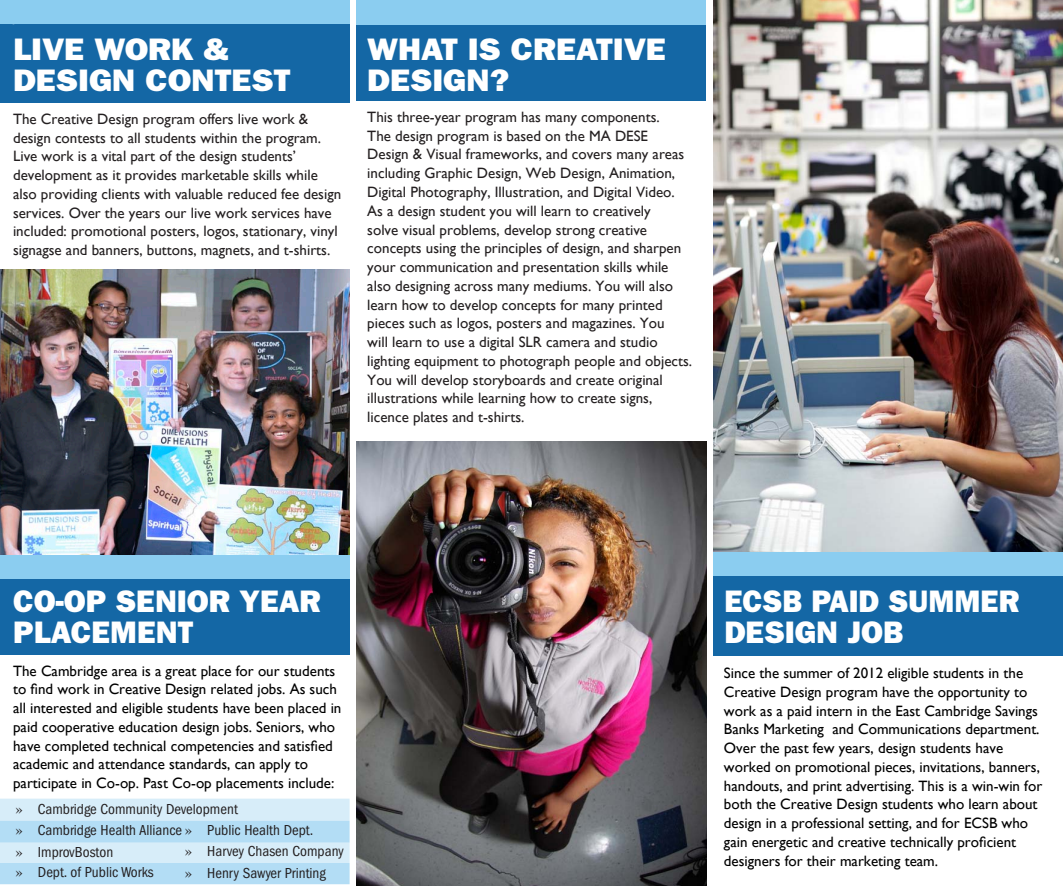
<style>
.page{position:relative;width:1063px;height:886px;background:#fff}
.page>*{position:absolute;margin:0;border:0;box-sizing:border-box;transform-origin:0 0}
.t1{font:31.25px/31.2px "ITC Franklin Gothic Std Hvy";color:#fff}
.t2{font:31.25px "ITC Franklin Gothic Std Hvy";color:#fff;scale:1.08 1}
.t3{font:31.25px "ITC Franklin Gothic Std Hvy";color:#fff;scale:1.15 1}
.t4{font:15px/18.8px "Gill Sans";color:#231f20}
.t5{font:15px/18.8px "Gill Sans";color:#000}
.List_2{font:condensed 15px "ITC Franklin Gothic Std";color:#231f20}
.s1{font-family:"Times";font-stretch:normal}
</style>
<div class="page">
<img style="left:713px;top:0;width:350px;height:552px">
<img style="left:0;top:270px;width:350px;height:285px">
<div style="left:713px;top:570px;width:350px;height:86px;background:#1467a5"></div>
<div style="left:357px;top:14px;width:349px;height:87px;background:#1467a5"></div>
<div style="left:0;top:15px;width:350px;height:87px;background:#1467a5"></div>
<div style="left:0;top:579px;width:350px;height:76px;background:#1467a5"></div>
<div style="left:713px;top:552px;width:350px;height:24px;background:#8bcdf0"></div>
<div style="left:357px;top:1px;width:349px;height:24px;background:#8bcdf0"></div>
<div style="left:0;top:1px;width:350px;height:23px;background:#8bcdf0"></div>
<div style="left:0;top:555px;width:350px;height:24px;background:#8bcdf0"></div>
<img style="left:357px;top:441px;width:349px;height:445px">
<svg style="left:0;top:798px;width:350px;height:86px;background:#c5e5f7"></svg>
<p class="t2" style="left:13px;top:30px;width:202px">LIVE WORK &amp;</p>
<p class="t2" style="left:13px;top:62px;width:258px">DESIGN CONTEST</p>
<p class="t4" style="left:13px;top:109px;width:330px">The Creative Design program offers live work &amp; design contests to all students within the program.<br>Live work is a vital part of the design students’ development as it provides marketable skills while also providing clients with valuable reduced fee design services. Over the years our live work services have included: promotional posters, logos, stationary, vinyl signagse and banners, buttons, magnets, and t-shirts.</p>
<p class="t3" style="left:368px;top:12px;width:251px">What is Creative</p>
<p class="t3" style="left:368px;top:43px;width:123px">Design?</p>
<p class="t2" style="left:367px;top:30px;width:278px">WHAT IS CREATIVE</p>
<p class="t2" style="left:367px;top:62px;width:133px">DESIGN?</p>
<p class="t4" style="left:367px;top:107px;width:326px">This three-year program has many components.<br>The design program is based on the MA DESE Design &amp; Visual frameworks, and covers many areas including Graphic Design, Web Design, Animation, Digital Photography, Illustration, and Digital Video.<br>As a design student you will learn to creatively<br>solve visual problems, develop strong creative concepts using the principles of design, and sharpen your communication and presentation skills while also designing across many mediums. You will also learn how to develop concepts for many printed pieces such as logos, posters and magazines. You<br>will learn to use a digital SLR camera and studio lighting equipment to photograph people and objects.<br>You will develop storyboards and create original illustrations while learning how to create signs, licence plates and t-shirts.</p>
<p class="t1" style="left:13px;top:585px;width:309px">CO-OP SENIOR YEAR<br>PLACEMENT</p>
<p class="t1" style="left:724px;top:586px;width:296px">ECSB PAID SUMMER</p>
<p class="t1" style="left:724px;top:617px;width:181px">DESIGN JOB</p>
<p class="t5" style="left:13px;top:661px;width:330px">The Cambridge area is a great place for our students to find work in Creative Design related jobs. As such all interested and eligible students have been placed in paid cooperative education design jobs. Seniors, who have completed technical competencies and satisfied academic and attendance standards, can apply to participate in Co-op. Past Co-op placements include:</p>
<p class="t5" style="left:724px;top:663px;width:320px">Since the summer of 2012 eligible students in the Creative Design program have the opportunity to work as a paid intern in the East Cambridge Savings Banks Marketing and Communications department.<br>Over the past few years, design students have worked on promotional pieces, invitations, banners, handouts, and print advertising. This is a win-win for both the Creative Design students who learn about design in a professional setting, and for ECSB who gain energetic and creative technically proficient designers for their marketing team.</p>
<p class="List_2" style="left:15px;top:800px;width:224px"><span class="s1">»</span> Cambridge Community Development</p>
<p class="List_2" style="left:15px;top:822px;width:299px"><span class="s1">»</span> Cambridge Health Alliance <span class="s1">»</span> Public Health Dept.</p>
<p class="List_2" style="left:15px;top:843px;width:99px"><span class="s1">»</span> ImprovBoston</p>
<p class="List_2" style="left:15px;top:863px;width:140px"><span class="s1">»</span> Dept. of Public Works</p>
<p class="List_2" style="left:185px;top:843px;width:160px"><span class="s1">»</span> Harvey Chasen Company</p>
<p class="List_2" style="left:185px;top:864px;width:143px"><span class="s1">»</span> Henry Sawyer Printing</p>
</div>
